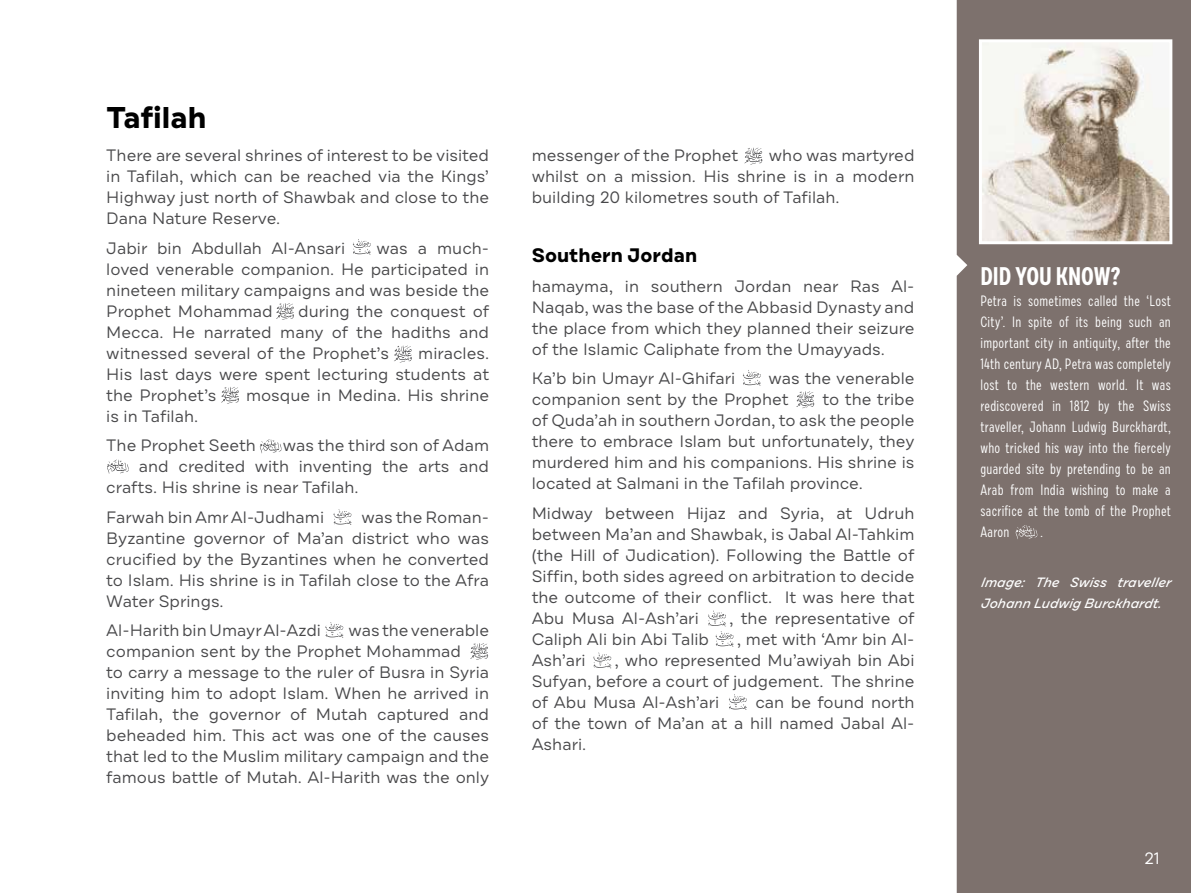
<style>
.page{position:relative;width:1191px;height:893px;background:#fff}
.page>*{position:absolute;margin:0;border:0;box-sizing:border-box;transform-origin:0 0}
.t1{font:700 30px "Draft B";color:#000}
.t2{font:700 25.5px "Draft G";color:#fff}
.t3{font:700 19.5px "Draft B";letter-spacing:.005em;color:#000}
.t4{font:16.5px/21px "Draft B";color:#48484a;text-align:justify}
.t5{font:16.5px "Draft B";color:#fff}
.t6{font:15px/21px "Draft G";letter-spacing:.02em;color:#fff;text-align:justify}
.t7{font:italic 500 13.5px/21px "Draft B";color:#fff}
</style>
<div class="page">
<div style="left:956px;top:0;width:235px;height:893px;background:#7d716d"></div>
<img style="left:983px;top:43px;width:185px;height:197px">
<div style="left:979px;top:39px;width:193px;height:205px;border:3px solid #fff"></div>
<svg style="left:276px;top:303px;width:18px;height:17px"></svg>
<svg style="left:394px;top:345px;width:18px;height:17px"></svg>
<svg style="left:221px;top:387px;width:18px;height:17px"></svg>
<svg style="left:470px;top:643px;width:18px;height:17px"></svg>
<svg style="left:796px;top:391px;width:18px;height:17px"></svg>
<svg style="left:260px;top:439px;width:21px;height:14px"></svg>
<svg style="left:107px;top:459px;width:22px;height:15px"></svg>
<svg style="left:744px;top:147px;width:18px;height:18px"></svg>
<svg style="left:1015px;top:525px;width:22px;height:14px"></svg>
<svg style="left:353px;top:239px;width:18px;height:16px"></svg>
<svg style="left:333px;top:509px;width:19px;height:16px"></svg>
<svg style="left:325px;top:622px;width:19px;height:16px"></svg>
<svg style="left:743px;top:370px;width:18px;height:16px"></svg>
<svg style="left:708px;top:610px;width:26px;height:37px"></svg>
<svg style="left:593px;top:652px;width:18px;height:16px"></svg>
<svg style="left:729px;top:694px;width:18px;height:16px"></svg>
<h1 class="t1" style="left:106px;top:98px;width:102px">Tafilah</h1>
<p class="t4" style="left:106px;top:145px;width:384px">There are several shrines of interest to be visited in Tafilah, which can be reached via the Kings’ Highway just north of Shawbak and close to the Dana Nature Reserve.</p>
<p class="t4" style="left:106px;top:237px;width:240px">Jabir bin Abdullah Al-Ansari</p>
<p class="t4" style="left:106px;top:237px;width:384px;text-indent:270px">was a much&shy;loved venerable companion. He participated in nineteen military campaigns and was beside the Prophet Mohammad</p>
<p class="t4" style="left:106px;top:300px;width:384px;text-indent:192px">during the conquest of Mecca. He narrated many of the hadiths and witnessed several of the Prophet’s</p>
<p class="t4" style="left:106px;top:342px;width:384px;text-indent:312px">miracles.<br>His last days were spent lecturing students at the Prophet’s</p>
<p class="t4" style="left:246px;top:384px;width:245px">mosque in Medina. His shrine</p>
<p class="t4" style="left:106px;top:401px;width:151px;line-height:29.5px">is in Tafilah.<br>The Prophet Seeth</p>
<p class="t4" style="left:283px;top:435px;width:208px">was the third son of Adam</p>
<p class="t4" style="left:139px;top:456px;width:352px">and credited with inventing the arts and</p>
<p class="t4" style="left:106px;top:477px;width:254px">crafts. His shrine is near Tafilah.</p>
<p class="t4" style="left:106px;top:507px;width:219px">Farwah bin Amr Al-Judhami</p>
<p class="t4" style="left:106px;top:507px;width:384px;text-indent:255px">was the Roman-Byzantine governor of Ma’an district who was crucified by the Byzantines when he converted to Islam. His shrine is in Tafilah close to the Afra Water Springs.</p>
<p class="t4" style="left:106px;top:620px;width:216px">Al-Harith bin Umayr Al-Azdi</p>
<p class="t4" style="left:106px;top:620px;width:384px;text-align:left;text-indent:242px">was the venerable companion sent by the Prophet Mohammad<br>to carry a message to the ruler of Busra in Syria inviting him to adopt Islam. When he arrived in Tafilah, the governor of Mutah captured and beheaded him. This act was one of the causes that led to the Muslim military campaign and the famous battle of Mutah. Al-Harith was the only</p>
<p class="t4" style="left:531px;top:145px;width:208px">messenger of the Prophet</p>
<p class="t4" style="left:531px;top:145px;width:384px;text-indent:237px">who was martyred whilst on a mission. His shrine is in a modern building 20 kilometres south of Tafilah.</p>
<p class="t3" style="left:531px;top:243px;width:167px">Southern Jordan</p>
<p class="t4" style="left:531px;top:275px;width:384px">hamayma, in southern Jordan near Ras Al-Naqab, was the base of the Abbasid Dynasty and the place from which they planned their seizure of the Islamic Caliphate from the Umayyads.</p>
<p class="t4" style="left:531px;top:368px;width:205px">Ka’b bin Umayr Al-Ghifari</p>
<p class="t4" style="left:531px;top:368px;width:384px;text-indent:237px">was the venerable companion sent by the Prophet</p>
<p class="t4" style="left:531px;top:389px;width:384px;text-indent:291px">to the tribe of Quda’ah in southern Jordan, to ask the people there to embrace Islam but unfortunately, they murdered him and his companions. His shrine is located at Salmani in the Tafilah province.</p>
<p class="t4" style="left:531px;top:502px;width:384px">Midway between Hijaz and Syria, at Udruh between Ma’an and Shawbak, is Jabal Al-Tahkim (the Hill of Judication). Following the Battle of Siffin, both sides agreed on arbitration to decide the outcome of their conflict. It was here that Abu Musa Al-Ash’ari</p>
<p class="t4" style="left:729px;top:607px;width:187px">, the representative of</p>
<p class="t4" style="left:531px;top:628px;width:179px">Caliph Ali bin Abi Talib</p>
<p class="t4" style="left:736px;top:628px;width:179px">, met with ‘Amr bin Al-</p>
<p class="t4" style="left:531px;top:649px;width:55px">Ash’ari</p>
<p class="t4" style="left:531px;top:649px;width:384px;text-indent:83px">, who represented Mu’awiyah bin Abi Sufyan, before a court of judgement. The shrine of Abu Musa Al-Ash’ari</p>
<p class="t4" style="left:531px;top:691px;width:384px;text-indent:224px">can be found north of the town of Ma’an at a hill named Jabal Al-Ashari.</p>
<h2 class="t2" style="left:980px;top:261px;width:141px">DID YOU KNOW?</h2>
<p class="t6" style="left:980px;top:290px;width:192px">Petra is sometimes called the ‘Lost City’. In spite of its being such an important city in antiquity, after the 14th century AD, Petra was completely lost to the western world. It was rediscovered in 1812 by the Swiss traveller, Johann Ludwig Burckhardt, who tricked his way into the fiercely guarded site by pretending to be an Arab from India wishing to make a sacrifice at the tomb of the Prophet Aaron</p>
<p class="t6" style="left:1040px;top:521px;width:4px">.</p>
<p class="t7" style="left:980px;top:572px;width:195px">Image: The Swiss traveller<br>Johann Ludwig Burckhardt.</p>
<p class="t5" style="left:1144px;top:848px;width:17px">21</p>
</div>
